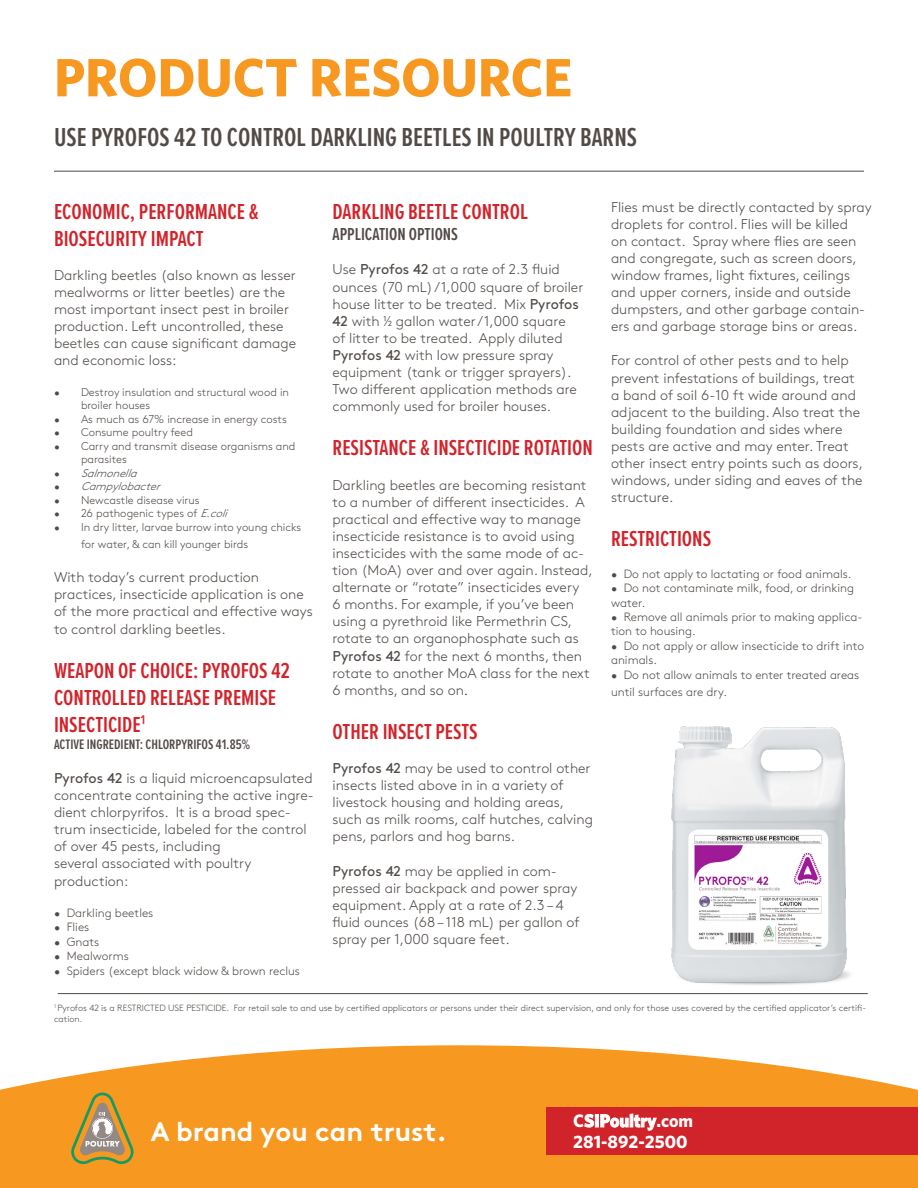
<style>
.page{position:relative;width:918px;height:1188px;background:#fff}
.page>*{position:absolute;margin:0;border:0;box-sizing:border-box;transform-origin:0 0}
.t1{font:700 54px "Whitney";color:#f79821}
.t2{font:600 27px "Proxima Nova A Ex Cn";color:#524a47}
.t3{font:700 27px "Brown Pro";color:#fff}
.t4{font:600 22.5px/27px "Proxima Nova A Ex Cn";color:#d3232b}
.t5{font:700 18px/21.3px "Whitney";color:#fff}
.t6{font:600 18px "Proxima Nova A Ex Cn";color:#524a47}
.t7{font:300 14.25px/17.1px "Brown Std";color:#514b47}
.t8{font:600 14.25px "Proxima Nova A Ex Cn";color:#524a47}
.t9{font:300 12px/14.4px "Brown Std";color:#514b47}
.t10{font:300 11.25px/13.5px "Brown Std";color:#514b47}
.t11{font:italic 300 11.25px "Brown Std";color:#514b47}
.t12{font:300 9px/10.8px "Brown Std";color:#514b47}
.s1{font-style:normal}
.s2{font-style:italic}
.s3{font-weight:400}
.s4{color:#231f20}
</style>
<div class="page">
<svg style="left:0;top:1045px;width:918px;height:143px;background:#f7a43b"></svg>
<div style="left:546px;top:1107px;width:372px;height:48px;background:#d1232a"></div>
<hr style="left:54px;top:171px;width:810px;height:1px;background:#514b47">
<img style="left:672px;top:726px;width:178px;height:259px">
<hr style="left:58px;top:993px;width:810px;height:1px;background:#514b47">
<svg style="left:71px;top:1093px;width:63px;height:71px;background:#c29b51"></svg>
<p class="t1" style="left:54px;top:41px;width:520px">PRODUCT RESOURCE</p>
<p class="t2" style="left:54px;top:117px;width:585px">USE PYROFOS 42 TO CONTROL DARKLING BEETLES IN POULTRY BARNS</p>
<p class="t4" style="left:54px;top:197px;width:206px">ECONOMIC, PERFORMANCE &amp;</p>
<p class="t4" style="left:54px;top:224px;width:151px">BIOSECURITY IMPACT</p>
<p class="t7" style="left:54px;top:267px;width:244px">Darkling beetles (also known as lesser mealworms or litter beetles) are the most important insect pest in broiler production. Left uncontrolled, these beetles can cause significant damage and economic loss:</p>
<p class="t10" style="left:81px;top:385px;width:210px;text-indent:-27px">• Destroy insulation and structural wood in broiler houses</p>
<p class="t10" style="left:54px;top:412px;width:234px">• As much as 67% increase in energy costs</p>
<p class="t10" style="left:54px;top:426px;width:141px">• Consume poultry feed</p>
<p class="t10" style="left:81px;top:439px;width:216px;text-indent:-27px">• Carry and transmit disease organisms and parasites</p>
<p class="t11" style="left:54px;top:467px;width:89px"><span class="s1">•</span> Salmonella</p>
<p class="t11" style="left:54px;top:480px;width:112px"><span class="s1">•</span> Campylobacter</p>
<p class="t10" style="left:54px;top:493px;width:147px">• Newcastle disease virus</p>
<p class="t10" style="left:54px;top:507px;width:179px">• 26 pathogenic types of <span class="s2">E.coli</span></p>
<p class="t10" style="left:81px;top:519px;width:222px;line-height:17.1px;text-indent:-27px">• In dry litter, larvae burrow into young chicks for water, &amp; can kill younger birds</p>
<p class="t7" style="left:54px;top:569px;width:207px">With today’s current production</p>
<p class="t7" style="left:54px;top:586px;width:260px">practices, insecticide application is one of the more practical and effective ways to control darkling beetles.</p>
<p class="t4" style="left:54px;top:656px;width:238px">WEAPON OF CHOICE: PYROFOS 42<br>CONTROLLED RELEASE PREMISE<br>INSECTICIDE<sup>1</sup></p>
<p class="t8" style="left:54px;top:734px;width:197px">ACTIVE INGREDIENT: CHLORPYRIFOS 41.85%</p>
<p class="t7" style="left:54px;top:770px;width:261px"><span class="s3">Pyrofos 42</span> is a liquid microencapsulated concentrate containing the active ingre&shy;dient chlorpyrifos. It is a broad spec&shy;trum insecticide, labeled for the control of over 45 pests, including</p>
<p class="t7" style="left:54px;top:855px;width:199px">several associated with poultry</p>
<p class="t7" style="left:54px;top:872px;width:76px">production:</p>
<p class="t9" style="left:54px;top:906px;width:101px">• Darkling beetles</p>
<p class="t9" style="left:54px;top:920px;width:37px">• Flies</p>
<p class="t9" style="left:54px;top:935px;width:47px">• Gnats</p>
<p class="t9" style="left:54px;top:949px;width:76px">• Mealworms</p>
<p class="t9" style="left:54px;top:963px;width:248px">• Spiders (except black widow &amp; brown reclus</p>
<p class="t4" style="left:333px;top:197px;width:197px">DARKLING BEETLE CONTROL</p>
<p class="t6" style="left:333px;top:221px;width:127px">APPLICATION OPTIONS</p>
<p class="t7" style="left:333px;top:261px;width:252px">Use <span class="s3">Pyrofos 42</span> at a rate of 2.3 fluid ounces (70 mL) / 1,000 square of broiler house litter to be treated. Mix <span class="s3">Pyrofos 42</span> with ½ gallon water / 1,000 square<br>of litter to be treated. Apply diluted <span class="s3">Pyrofos 42</span> with low pressure spray equipment (tank or trigger sprayers).<br>Two different application methods are commonly used for broiler houses.</p>
<p class="t4" style="left:333px;top:434px;width:262px">RESISTANCE &amp; INSECTICIDE ROTATION</p>
<p class="t7" style="left:333px;top:476px;width:262px">Darkling beetles are becoming resistant to a number of different insecticides. A practical and effective way to manage insecticide resistance is to avoid using insecticides with the same mode of ac&shy;tion (MoA) over and over again. Instead, alternate or “rotate” insecticides every<br>6 months. For example, if you’ve been using a pyrethroid like Permethrin CS, rotate to an organophosphate such as <span class="s3">Pyrofos 42</span> for the next 6 months, then rotate to another MoA class for the next 6 months, and so on<span class="s4">.</span></p>
<p class="t4" style="left:333px;top:717px;width:147px">OTHER INSECT PESTS</p>
<p class="t7" style="left:333px;top:760px;width:262px"><span class="s3">Pyrofos 42</span> may be used to control other insects listed above in in a variety of livestock housing and holding areas, such as milk rooms, calf hutches, calving pens, parlors and hog barns.</p>
<p class="t7" style="left:333px;top:862px;width:249px"><span class="s3">Pyrofos 42</span> may be applied in com&shy;pressed air backpack and power spray equipment. Apply at a rate of 2.3 – 4 fluid ounces (68 – 118 mL) per gallon of spray per 1,000 square feet.</p>
<p class="t7" style="left:611px;top:198px;width:262px">Flies must be directly contacted by spray droplets for control. Flies will be killed<br>on contact. Spray where flies are seen and congregate, such as screen doors, window frames, light fixtures, ceilings and upper corners, inside and outside dumpsters, and other garbage contain&shy;ers and garbage storage bins or areas.</p>
<p class="t7" style="left:611px;top:352px;width:253px">For control of other pests and to help prevent infestations of buildings, treat a band of soil 6-10 ft wide around and adjacent to the building. Also treat the building foundation and sides where pests are active and may enter. Treat other insect entry points such as doors, windows, under siding and eaves of the structure.</p>
<p class="t4" style="left:611px;top:525px;width:102px">RESTRICTIONS</p>
<p class="t9" style="left:611px;top:567px;width:242px">• Do not apply to lactating or food animals.</p>
<p class="t9" style="left:611px;top:581px;width:245px">• Do not contaminate milk, food, or drinking water.</p>
<p class="t9" style="left:611px;top:610px;width:253px">• Remove all animals prior to making applica&shy;tion to housing.</p>
<p class="t9" style="left:611px;top:639px;width:255px">• Do not apply or allow insecticide to drift into animals.</p>
<p class="t9" style="left:611px;top:666px;width:250px;line-height:17.1px">• Do not allow animals to enter treated areas until surfaces are dry.</p>
<p class="t12" style="left:54px;top:1003px;width:814px"><sup>1</sup> Pyrofos 42 is a RESTRICTED USE PESTICIDE. For retail sale to and use by certified applicators or persons under their direct supervision, and only for those uses covered by the certified applicator’s certifi&shy;cation.</p>
<p class="t3" style="left:151px;top:1110px;width:297px">A brand you can trust.</p>
<p class="t5" style="left:573px;top:1110px;width:121px">CSIPoultry.com<br>281-892-2500</p>
</div>
